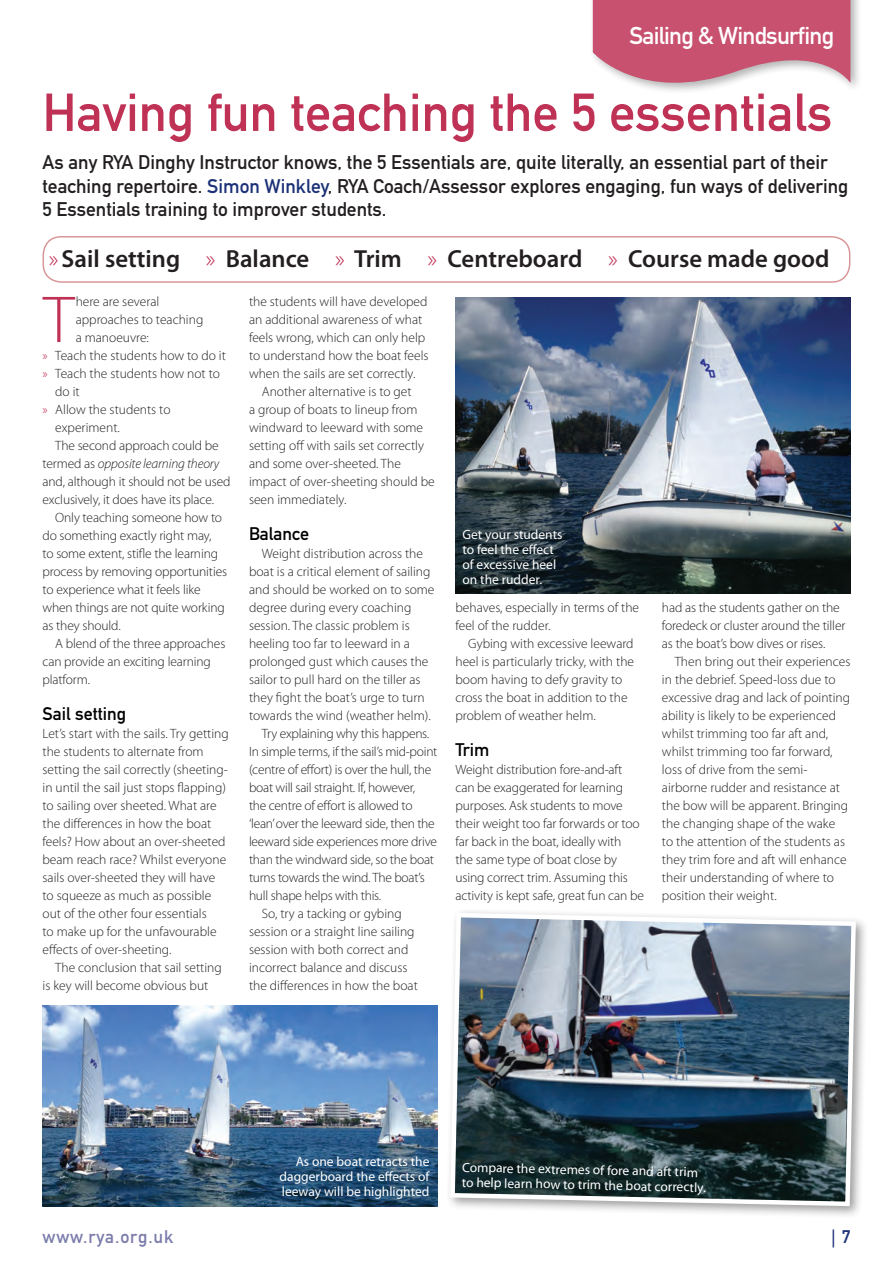
<style>
.page{position:relative;width:893px;height:1263px;background:#fff}
.page>*{position:absolute;margin:0;border:0;box-sizing:border-box;transform-origin:0 0}
.t1{font:300 66.9px "Myriad Pro";color:#bf3256}
.t2{font:52.5px "DIN Mittelschrift Std";color:#bf3256}
.t3{font:600 24.75px "Myriad Pro";color:#231f20}
.t4{font:24px "DIN Mittelschrift Std";letter-spacing:-.03em;color:#fff}
.t5{font:19.5px/23.4px "DIN Mittelschrift Std";color:#231f20}
.t6{font:18px "DIN Mittelschrift Std";color:#000}
.t7{font:18px "DIN Mittelschrift Std";letter-spacing:.05em;color:#7b7cab}
.t8{font:300 18px "DIN Neuzeit Grotesk Std";color:#1c3177}
.t9{font:300 13.5px/18px "Myriad Pro";color:#231f20}
.t10{font:300 13.5px "Myriad Pro";letter-spacing:-.02em;color:#231f20}
.t11{font:13.5px/15px "Myriad Pro";color:#fff}
.t12{font:italic 300 13.5px "Myriad Pro";letter-spacing:-.01em;color:#231f20}
.s1{color:#1c3177}
.s2{font-weight:300;color:#bf3256}
.s3{color:#bf3256}
.s4{font-style:normal}
.s5{font-family:"DIN Mittelschrift Std";font-weight:400}
</style>
<div class="page">
<div style="left:589px;top:0;width:274px;height:95px;background:#231f20;opacity:.4"></div>
<svg style="left:593px;top:0;width:257px;height:95px"></svg>
<div style="left:43px;top:236px;width:807px;height:47px;border:2px solid #d99698;border-radius:18px"></div>
<img style="left:43px;top:1006px;width:394px;height:200px">
<img style="left:455px;top:297px;width:395px;height:297px">
<div style="left:445px;top:907px;width:423px;height:311px;background:#231f20;opacity:.45"></div>
<img style="left:448px;top:910px;width:410px;height:298px">
<h3 class="t4" style="left:629px;top:21px;width:206px">Sailing &amp; Windsurfing</h3>
<h2 class="t2" style="left:43px;top:82px;width:791px">Having fun teaching the 5 essentials</h2>
<p class="t5" style="left:43px;top:151px;width:807px">As any RYA Dinghy Instructor knows, the 5 Essentials are, quite literally, an essential part of their teaching repertoire. <span class="s1">Simon Winkley</span>, RYA Coach/Assessor explores engaging, fun ways of delivering<br>5 Essentials training to improver students.</p>
<h3 class="t3" style="left:49px;top:242px;width:782px"><span class="s2">»</span>Sail setting <span class="s2">»</span> Balance <span class="s2">»</span> Trim <span class="s2">»</span> Centreboard <span class="s2">»</span> Course made good</h3>
<h1 class="t1" style="left:43px;top:279px;width:33px">T</h1>
<p class="t9" style="left:76px;top:292px;width:85px">here are several</p>
<p class="t9" style="left:76px;top:310px;width:129px">approaches to teaching</p>
<p class="t9" style="left:76px;top:328px;width:75px">a manoeuvre:</p>
<p class="t9" style="left:43px;top:346px;width:185px"><span class="s3">»</span> Teach the students how to do it</p>
<p class="t9" style="left:43px;top:364px;width:179px"><span class="s3">»</span> Teach the students how not to</p>
<p class="t9" style="left:55px;top:382px;width:26px">do it</p>
<p class="t9" style="left:43px;top:400px;width:130px"><span class="s3">»</span> Allow the students to</p>
<p class="t9" style="left:55px;top:418px;width:66px">experiment.</p>
<p class="t9" style="left:55px;top:436px;width:165px">The second approach could be</p>
<p class="t12" style="left:43px;top:455px;width:178px"><span class="s4">termed as</span> opposite learning theory</p>
<p class="t9" style="left:43px;top:472px;width:189px">and, although it should not be used</p>
<p class="t9" style="left:43px;top:490px;width:173px">exclusively, it does have its place.</p>
<p class="t9" style="left:55px;top:508px;width:168px">Only teaching someone how to</p>
<p class="t9" style="left:43px;top:526px;width:171px">do something exactly right may,</p>
<p class="t9" style="left:43px;top:544px;width:177px">to some extent, stifle the learning</p>
<p class="t9" style="left:43px;top:562px;width:186px">process by removing opportunities</p>
<p class="t9" style="left:43px;top:580px;width:160px">to experience what it feels like</p>
<p class="t9" style="left:43px;top:598px;width:184px">when things are not quite working</p>
<p class="t9" style="left:43px;top:616px;width:80px">as they should.</p>
<p class="t9" style="left:55px;top:634px;width:172px">A blend of the three approaches</p>
<p class="t9" style="left:43px;top:652px;width:170px">can provide an exciting learning</p>
<p class="t9" style="left:43px;top:670px;width:49px">platform.</p>
<h3 class="t6" style="left:43px;top:703px;width:85px">Sail setting</h3>
<p class="t9" style="left:43px;top:724px;width:188px">Let’s start with the sails. Try getting the students to alternate from setting the sail correctly (sheeting&shy;in until the sail just stops flapping) to sailing over sheeted. What are the differences in how the boat feels? How about an over-sheeted beam reach race? Whilst everyone sails over-sheeted they will have to squeeze as much as possible out of the other four essentials<br>to make up for the unfavourable effects of over-sheeting.</p>
<p class="t9" style="left:43px;top:958px;width:181px;text-indent:13px">The conclusion that sail setting is key will become obvious but</p>
<p class="t9" style="left:249px;top:292px;width:180px">the students will have developed</p>
<p class="t9" style="left:249px;top:310px;width:175px">an additional awareness of what</p>
<p class="t9" style="left:249px;top:328px;width:178px">feels wrong, which can only help</p>
<p class="t9" style="left:249px;top:346px;width:181px">to understand how the boat feels</p>
<p class="t9" style="left:249px;top:364px;width:168px">when the sails are set correctly.</p>
<p class="t9" style="left:262px;top:382px;width:151px">Another alternative is to get</p>
<p class="t9" style="left:249px;top:400px;width:170px">a group of boats to lineup from</p>
<p class="t9" style="left:249px;top:418px;width:176px">windward to leeward with some</p>
<p class="t9" style="left:249px;top:436px;width:177px">setting off with sails set correctly</p>
<p class="t9" style="left:249px;top:454px;width:153px">and some over-sheeted. The</p>
<p class="t9" style="left:249px;top:472px;width:187px">impact of over-sheeting should be</p>
<p class="t9" style="left:249px;top:490px;width:99px">seen immediately.</p>
<h3 class="t6" style="left:249px;top:523px;width:62px">Balance</h3>
<p class="t9" style="left:262px;top:544px;width:163px">Weight distribution across the</p>
<p class="t9" style="left:249px;top:562px;width:183px">boat is a critical element of sailing</p>
<p class="t9" style="left:249px;top:580px;width:187px">and should be worked on to some</p>
<p class="t9" style="left:249px;top:598px;width:164px">degree during every coaching</p>
<p class="t9" style="left:249px;top:616px;width:162px">session. The classic problem is</p>
<p class="t9" style="left:249px;top:634px;width:162px">heeling too far to leeward in a</p>
<p class="t9" style="left:249px;top:652px;width:181px">prolonged gust which causes the</p>
<p class="t9" style="left:249px;top:670px;width:173px">sailor to pull hard on the tiller as</p>
<p class="t9" style="left:249px;top:688px;width:177px">they fight the boat’s urge to turn</p>
<p class="t9" style="left:249px;top:706px;width:183px">towards the wind (weather helm).</p>
<p class="t10" style="left:262px;top:725px;width:169px">Try explaining why this happens.</p>
<p class="t10" style="left:249px;top:743px;width:190px">In simple terms, if the sail’s mid-point</p>
<p class="t10" style="left:249px;top:761px;width:184px">(centre of effort) is over the hull, the</p>
<p class="t10" style="left:249px;top:779px;width:168px">boat will sail straight. If, however,</p>
<p class="t10" style="left:249px;top:797px;width:165px">the centre of effort is allowed to</p>
<p class="t10" style="left:249px;top:815px;width:187px">‘lean’ over the leeward side, then the</p>
<p class="t10" style="left:249px;top:833px;width:189px">leeward side experiences more drive</p>
<p class="t10" style="left:249px;top:851px;width:187px">than the windward side, so the boat</p>
<p class="t10" style="left:249px;top:869px;width:177px">turns towards the wind. The boat’s</p>
<p class="t10" style="left:249px;top:887px;width:134px">hull shape helps with this.</p>
<p class="t9" style="left:262px;top:904px;width:142px">So, try a tacking or gybing</p>
<p class="t9" style="left:249px;top:922px;width:167px">session or a straight line sailing</p>
<p class="t9" style="left:249px;top:940px;width:161px">session with both correct and</p>
<p class="t9" style="left:249px;top:958px;width:160px">incorrect balance and discuss</p>
<p class="t9" style="left:249px;top:976px;width:170px">the differences in how the boat</p>
<p class="t11" style="left:462px;top:526px;width:102px">Get your students to feel the effect of excessive heel on the rudder.</p>
<p class="t9" style="left:455px;top:598px;width:185px">behaves, especially in terms of the feel of the rudder.</p>
<p class="t9" style="left:455px;top:634px;width:180px;text-indent:13px">Gybing with excessive leeward heel is particularly tricky, with the boom having to defy gravity to cross the boat in addition to the problem of weather helm.</p>
<h3 class="t6" style="left:455px;top:739px;width:36px">Trim</h3>
<p class="t9" style="left:455px;top:760px;width:190px">Weight distribution fore-and-aft can be exaggerated for learning purposes. Ask students to move their weight too far forwards or too far back in the boat, ideally with<br>the same type of boat close by using correct trim. Assuming this activity is kept safe, great fun can be</p>
<p class="t9" style="left:662px;top:598px;width:185px">had as the students gather on the foredeck or cluster around the tiller as the boat’s bow dives or rises.</p>
<p class="t9" style="left:662px;top:652px;width:190px;text-indent:13px">Then bring out their experiences in the debrief. Speed-loss due to excessive drag and lack of pointing ability is likely to be experienced whilst trimming too far aft and, whilst trimming too far forward, loss of drive from the semi&shy;airborne rudder and resistance at the bow will be apparent. Bringing the changing shape of the wake<br>to the attention of the students as they trim fore and aft will enhance their understanding of where to position their weight.</p>
<p class="t11" style="left:280px;top:1154px;width:151px;text-align:justify;text-indent:16px">As one boat retracts the daggerboard the effects of leeway will be highlighted</p>
<p class="t11" style="left:462px;top:1160px;width:246px;rotate:1deg">Compare the extremes of fore and aft trim to help learn how to trim the boat correctly.</p>
<h3 class="t7" style="left:43px;top:1226px;width:133px">www.rya.org.uk</h3>
<h3 class="t8" style="left:831px;top:1225px;width:21px">| <span class="s5">7</span></h3>
</div>
